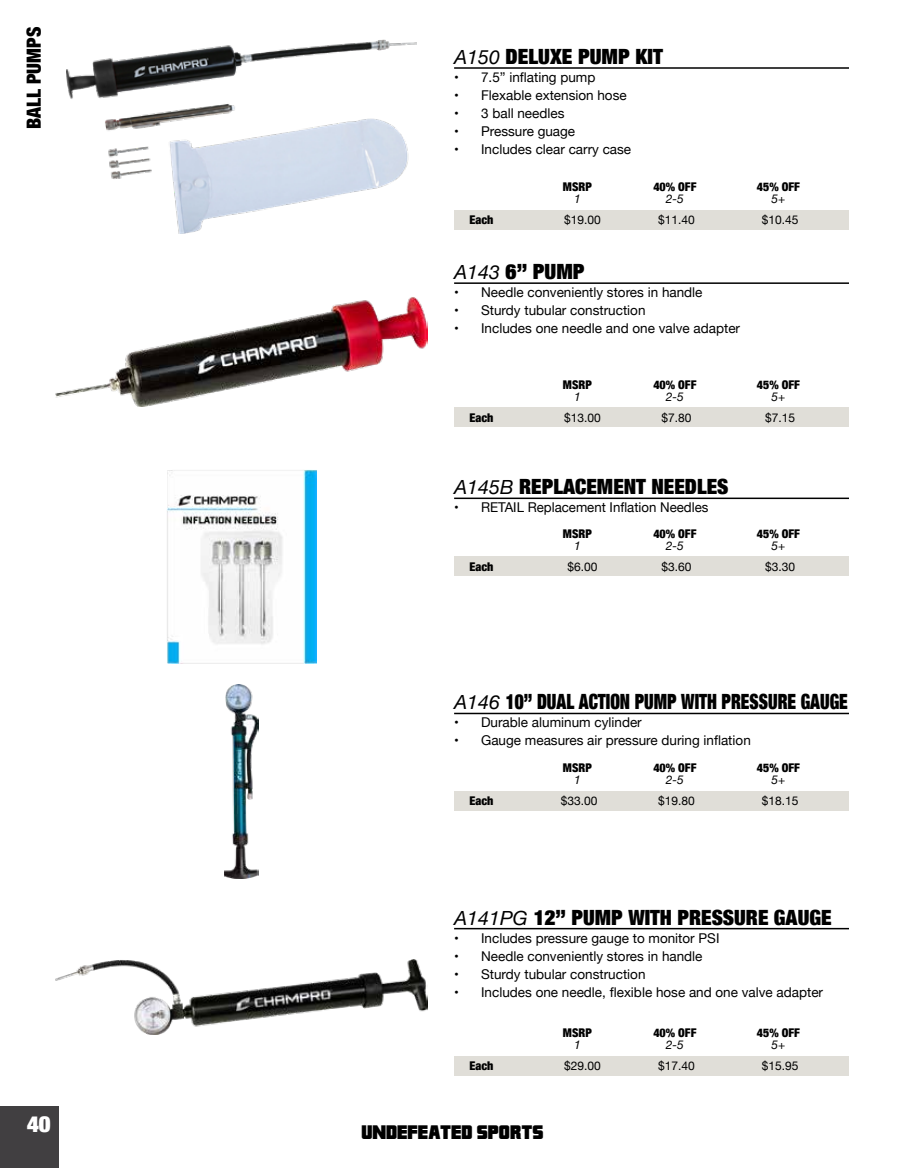
<style>
.page{position:relative;width:905px;height:1168px;background:#fff}
.page>*{position:absolute;margin:0;border:0;box-sizing:border-box;transform-origin:0 0}
.t1{font:900 expanded 22.5px "Helvetica Neue";color:#fff}
.t2{font:900 expanded 21px "Helvetica Neue";color:#000}
.t3{font:900 expanded 21px "Helvetica Neue";color:#000;scale:.82 1}
.t4{font:900 condensed 19.5px "Helvetica Neue";color:#000}
.t5{font:18px "Franklin M54";color:#000}
.t6{font:13.5px "Helvetica Neue";color:#000}
.t7{font:900 condensed 12px "Helvetica Neue";color:#000}
.t8{font:12px "Helvetica Neue";color:#000}
.t9{font:italic 12px "Helvetica Neue";color:#000}
.s1{font-weight:400;font-style:italic;font-stretch:normal;font-size:19.5px}
</style>
<div class="page">
<div style="left:0;top:1106px;width:58px;height:62px;background:#413f41"></div>
<hr style="left:454px;top:67px;width:395px;height:2px;background:#000">
<div style="left:454px;top:210px;width:395px;height:20px;background:#e0ded8"></div>
<img style="left:67px;top:39px;width:349px;height:194px">
<hr style="left:454px;top:282px;width:395px;height:2px;background:#000">
<div style="left:454px;top:407px;width:395px;height:20px;background:#e0ded8"></div>
<img style="left:56px;top:297px;width:371px;height:110px">
<hr style="left:454px;top:497px;width:395px;height:2px;background:#000">
<div style="left:454px;top:557px;width:395px;height:19px;background:#e0ded8"></div>
<img style="left:167px;top:469px;width:150px;height:194px">
<hr style="left:454px;top:713px;width:395px;height:1px;background:#000">
<div style="left:454px;top:791px;width:395px;height:19px;background:#e0ded8"></div>
<img style="left:225px;top:685px;width:33px;height:193px">
<hr style="left:454px;top:928px;width:395px;height:1px;background:#000">
<div style="left:454px;top:1056px;width:395px;height:19px;background:#e0ded8"></div>
<img style="left:56px;top:959px;width:371px;height:75px">
<h3 class="t4" style="left:25px;top:129px;width:104px;rotate:-90deg">BALL PUMPS</h3>
<h1 class="t1" style="left:27px;top:1112px;width:25px">40</h1>
<h2 class="t2" style="left:454px;top:46px;width:210px"><span class="s1">A150</span> DELUXE PUMP KIT</h2>
<p class="t6" style="left:454px;top:67px;width:143px">• 7.5” inflating pump</p>
<p class="t6" style="left:454px;top:85px;width:174px">• Flexable extension hose</p>
<p class="t6" style="left:454px;top:103px;width:112px">• 3 ball needles</p>
<p class="t6" style="left:454px;top:121px;width:123px">• Pressure guage</p>
<p class="t6" style="left:454px;top:139px;width:178px">• Includes clear carry case</p>
<p class="t7" style="left:563px;top:182px;width:30px">MSRP</p>
<p class="t7" style="left:653px;top:182px;width:45px">40% OFF</p>
<p class="t7" style="left:757px;top:182px;width:45px">45% OFF</p>
<p class="t9" style="left:574px;top:190px;width:8px">1</p>
<p class="t9" style="left:666px;top:190px;width:20px">2-5</p>
<p class="t9" style="left:771px;top:190px;width:15px">5+</p>
<p class="t7" style="left:469px;top:215px;width:26px">Each</p>
<p class="t8" style="left:564px;top:211px;width:38px">$19.00</p>
<p class="t8" style="left:658px;top:211px;width:38px">$11.40</p>
<p class="t8" style="left:761px;top:211px;width:38px">$10.45</p>
<h2 class="t2" style="left:454px;top:261px;width:132px"><span class="s1">A143</span> 6” PUMP</h2>
<p class="t6" style="left:454px;top:283px;width:250px">• Needle conveniently stores in handle</p>
<p class="t6" style="left:454px;top:301px;width:193px">• Sturdy tubular construction</p>
<p class="t6" style="left:454px;top:319px;width:287px">• Includes one needle and one valve adapter</p>
<p class="t7" style="left:563px;top:379px;width:30px">MSRP</p>
<p class="t7" style="left:653px;top:379px;width:45px">40% OFF</p>
<p class="t7" style="left:757px;top:379px;width:45px">45% OFF</p>
<p class="t9" style="left:574px;top:388px;width:8px">1</p>
<p class="t9" style="left:666px;top:388px;width:20px">2-5</p>
<p class="t9" style="left:771px;top:388px;width:15px">5+</p>
<p class="t7" style="left:469px;top:412px;width:26px">Each</p>
<p class="t8" style="left:564px;top:409px;width:38px">$13.00</p>
<p class="t8" style="left:661px;top:409px;width:32px">$7.80</p>
<p class="t8" style="left:765px;top:409px;width:32px">$7.15</p>
<h2 class="t2" style="left:454px;top:476px;width:276px"><span class="s1">A145B</span> REPLACEMENT NEEDLES</h2>
<p class="t6" style="left:454px;top:498px;width:256px">• RETAIL Replacement Inflation Needles</p>
<p class="t7" style="left:563px;top:528px;width:30px">MSRP</p>
<p class="t7" style="left:653px;top:528px;width:45px">40% OFF</p>
<p class="t7" style="left:757px;top:528px;width:45px">45% OFF</p>
<p class="t9" style="left:574px;top:537px;width:8px">1</p>
<p class="t9" style="left:666px;top:537px;width:20px">2-5</p>
<p class="t9" style="left:771px;top:537px;width:15px">5+</p>
<p class="t7" style="left:469px;top:561px;width:26px">Each</p>
<p class="t8" style="left:567px;top:558px;width:32px">$6.00</p>
<p class="t8" style="left:661px;top:558px;width:32px">$3.60</p>
<p class="t8" style="left:765px;top:558px;width:32px">$3.30</p>
<h2 class="t3" style="left:454px;top:691px;width:481px"><span class="s1">A146</span> 10” DUAL ACTION PUMP WITH PRESSURE GAUGE</h2>
<p class="t6" style="left:454px;top:713px;width:189px">• Durable aluminum cylinder</p>
<p class="t6" style="left:454px;top:731px;width:298px">• Gauge measures air pressure during inflation</p>
<p class="t7" style="left:563px;top:762px;width:30px">MSRP</p>
<p class="t7" style="left:653px;top:762px;width:45px">40% OFF</p>
<p class="t7" style="left:757px;top:762px;width:45px">45% OFF</p>
<p class="t9" style="left:574px;top:771px;width:8px">1</p>
<p class="t9" style="left:666px;top:771px;width:20px">2-5</p>
<p class="t9" style="left:771px;top:771px;width:15px">5+</p>
<p class="t7" style="left:469px;top:795px;width:26px">Each</p>
<p class="t8" style="left:560px;top:792px;width:38px">$33.00</p>
<p class="t8" style="left:658px;top:792px;width:38px">$19.80</p>
<p class="t8" style="left:761px;top:792px;width:38px">$18.15</p>
<h2 class="t2" style="left:454px;top:907px;width:379px"><span class="s1">A141PG</span> 12” PUMP WITH PRESSURE GAUGE</h2>
<p class="t6" style="left:454px;top:928px;width:267px">• Includes pressure gauge to monitor PSI</p>
<p class="t6" style="left:454px;top:946px;width:250px">• Needle conveniently stores in handle</p>
<p class="t6" style="left:454px;top:964px;width:193px">• Sturdy tubular construction</p>
<p class="t6" style="left:454px;top:982px;width:370px">• Includes one needle, flexible hose and one valve adapter</p>
<p class="t7" style="left:563px;top:1027px;width:30px">MSRP</p>
<p class="t7" style="left:653px;top:1027px;width:45px">40% OFF</p>
<p class="t7" style="left:757px;top:1027px;width:45px">45% OFF</p>
<p class="t9" style="left:574px;top:1036px;width:8px">1</p>
<p class="t9" style="left:666px;top:1036px;width:20px">2-5</p>
<p class="t9" style="left:771px;top:1036px;width:15px">5+</p>
<p class="t7" style="left:469px;top:1060px;width:26px">Each</p>
<p class="t8" style="left:564px;top:1057px;width:38px">$29.00</p>
<p class="t8" style="left:658px;top:1057px;width:38px">$17.40</p>
<p class="t8" style="left:761px;top:1057px;width:38px">$15.95</p>
<h3 class="t5" style="left:361px;top:1122px;width:184px">UNDEFEATED SPORTS</h3>
</div>
